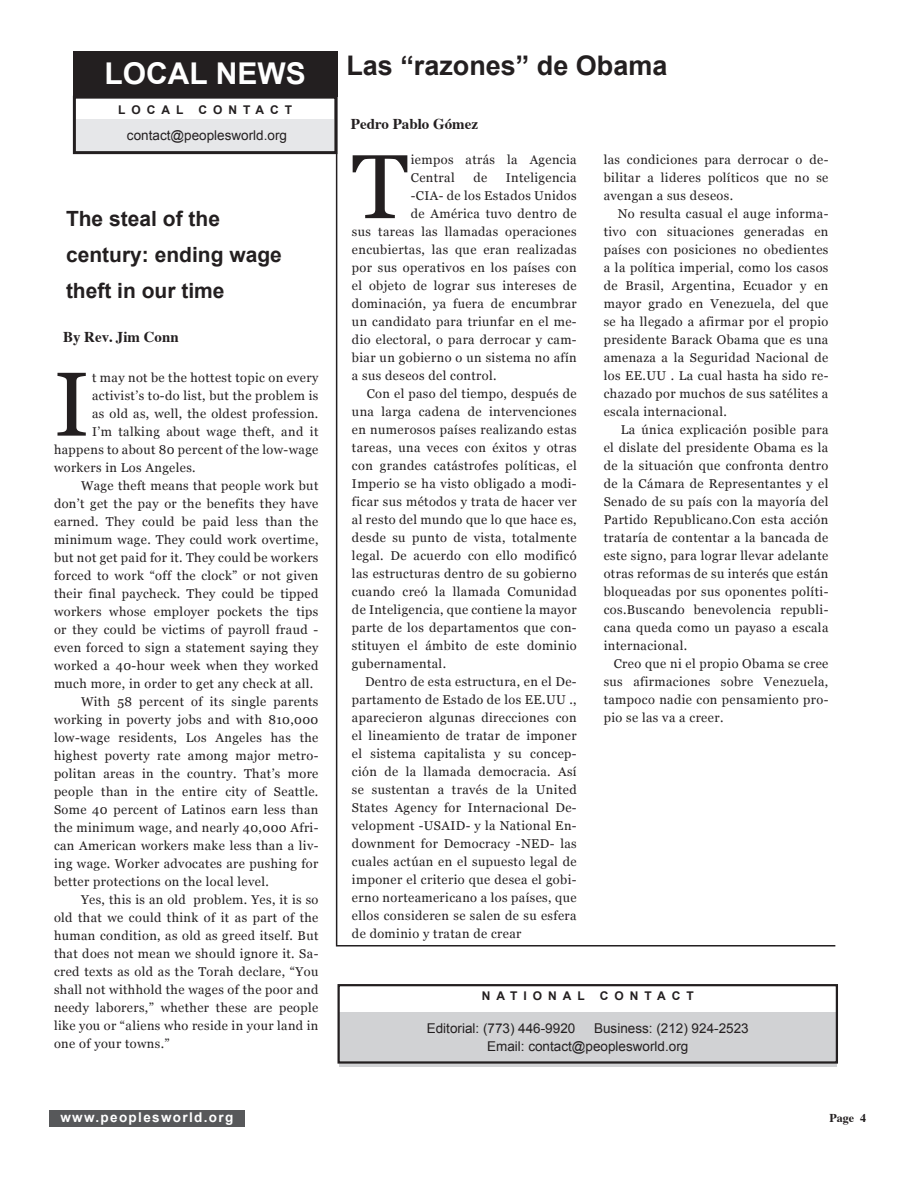
<style>
.page{position:relative;width:918px;height:1188px;background:#fff}
.page>*{position:absolute;margin:0;border:0;box-sizing:border-box;transform-origin:0 0}
.caps_paragraph{font:90.75px "Georgia";color:#231f20}
.t1{font:700 30px "Arial";color:#fff}
.title_arial-small{font:700 27px "Arial";color:#231f20}
.title_arial-small-2{font:700 21px/36px "Arial";color:#231f20}
.by_line{font:700 15px "Times";color:#231f20}
.t2{font:13.5px/18px "Arial";color:#231f20}
.t3{font:700 13.5px "Arial";letter-spacing:.1em;color:#fff}
.body-text{font:12.75px/18px "Georgia";letter-spacing:.03em;color:#231f20;text-align:justify}
.caps_paragraph-2{font:12.75px/18px "Georgia";letter-spacing:.03em;color:#231f20}
.quote{font:700 12px "Arial";letter-spacing:.5em;color:#231f20}
.by_line-2{font:700 12px "Times";color:#231f20}
</style>
<div class="page">
<hr style="left:336px;top:81px;width:1px;height:864px;background:#231f20">
<hr style="left:336px;top:945px;width:499px;height:2px;background:#231f20">
<div style="left:73px;top:51px;width:264px;height:45px;background:#231f20"></div>
<div style="left:49px;top:1110px;width:196px;height:17px;background:#57585a"></div>
<div style="left:76px;top:119px;width:258px;height:34px;background:#e6e7e9"></div>
<div style="left:73px;top:96px;width:264px;height:58px;border:3px solid #231f20"></div>
<div style="left:339px;top:1012px;width:498px;height:54px;background:#d1d2d4"></div>
<div style="left:338px;top:984px;width:500px;height:80px;border:2px solid #231f20"></div>
<p class="t1" style="left:105px;top:53px;width:203px">LOCAL NEWS</p>
<p class="title_arial-small" style="left:346px;top:48px;width:323px">Las “razones” de Obama</p>
<p class="quote" style="left:118px;top:102px;width:67px">LOCAL</p>
<p class="quote" style="left:198px;top:102px;width:95px">CONTACT</p>
<p class="t2" style="left:127px;top:126px;width:162px">contact@peoplesworld.org</p>
<p class="title_arial-small-2" style="left:66px;top:201px;width:156px">The steal of the</p>
<p class="title_arial-small-2" style="left:66px;top:237px;width:217px">century: ending wage theft in our time</p>
<p class="by_line" style="left:63px;top:322px;width:117px">By Rev. Jim Conn</p>
<p class="caps_paragraph" style="left:54px;top:349px;width:37px">I</p>
<p class="caps_paragraph-2" style="left:92px;top:369px;width:228px">t may not be the hottest topic on every</p>
<p class="caps_paragraph-2" style="left:92px;top:387px;width:228px">activist’s to-do list, but the problem is</p>
<p class="caps_paragraph-2" style="left:92px;top:405px;width:228px">as old as, well, the oldest profession.</p>
<p class="caps_paragraph-2" style="left:92px;top:423px;width:228px">I’m talking about wage theft, and it</p>
<p class="caps_paragraph-2" style="left:54px;top:441px;width:266px">happens to about 80 percent of the low-wage</p>
<p class="caps_paragraph-2" style="left:54px;top:459px;width:143px">workers in Los Angeles.</p>
<p class="body-text" style="left:54px;top:477px;width:266px;text-indent:27px">Wage theft means that people work but don’t get the pay or the benefits they have earned. They could be paid less than the minimum wage. They could work overtime, but not get paid for it. They could be workers forced to work “off the clock” or not given their final paycheck. They could be tipped workers whose employer pockets the tips or they could be victims of payroll fraud - even forced to sign a statement saying they worked a 40-hour week when they worked much more, in order to get any check at all.</p>
<p class="body-text" style="left:54px;top:693px;width:266px;text-indent:27px">With 58 percent of its single parents working in poverty jobs and with 810,000 low-wage residents, Los Angeles has the highest poverty rate among major metro&shy;politan areas in the country. That’s more people than in the entire city of Seattle.<br>Some 40 percent of Latinos earn less than the minimum wage, and nearly 40,000 Afri&shy;can American workers make less than a liv&shy;ing wage. Worker advocates are pushing for better protections on the local level.</p>
<p class="body-text" style="left:54px;top:891px;width:266px;text-indent:27px">Yes, this is an old problem. Yes, it is so old that we could think of it as part of the human condition, as old as greed itself. But that does not mean we should ignore it. Sa&shy;cred texts as old as the Torah declare, “You shall not withhold the wages of the poor and needy laborers,” whether these are people like you or “aliens who reside in your land in one of your towns.”</p>
<p class="t3" style="left:60px;top:1109px;width:174px">www.peoplesworld.org</p>
<p class="by_line" style="left:351px;top:109px;width:129px">Pedro Pablo Gómez</p>
<p class="caps_paragraph" style="left:352px;top:132px;width:58px">T</p>
<p class="caps_paragraph-2" style="left:411px;top:151px;width:167px">iempos atrás la Agencia<br>Central</p>
<p class="caps_paragraph-2" style="left:473px;top:169px;width:15px">de</p>
<p class="caps_paragraph-2" style="left:506px;top:169px;width:72px">Inteligencia</p>
<p class="caps_paragraph-2" style="left:411px;top:187px;width:167px">-CIA- de los Estados Unidos</p>
<p class="caps_paragraph-2" style="left:411px;top:205px;width:167px">de América tuvo dentro de</p>
<p class="caps_paragraph-2" style="left:352px;top:223px;width:226px">sus tareas las llamadas operaciones</p>
<p class="caps_paragraph-2" style="left:352px;top:241px;width:226px">encubiertas, las que eran realizadas</p>
<p class="caps_paragraph-2" style="left:352px;top:259px;width:226px">por sus operativos en los países con</p>
<p class="caps_paragraph-2" style="left:352px;top:277px;width:226px">el objeto de lograr sus intereses de</p>
<p class="caps_paragraph-2" style="left:352px;top:295px;width:226px">dominación, ya fuera de encumbrar</p>
<p class="caps_paragraph-2" style="left:352px;top:313px;width:226px">un candidato para triunfar en el me-</p>
<p class="caps_paragraph-2" style="left:352px;top:331px;width:226px">dio electoral, o para derrocar y cam-</p>
<p class="caps_paragraph-2" style="left:352px;top:349px;width:226px">biar un gobierno o un sistema no afín</p>
<p class="caps_paragraph-2" style="left:352px;top:367px;width:146px">a sus deseos del control.</p>
<p class="body-text" style="left:352px;top:385px;width:226px;text-indent:15px">Con el paso del tiempo, después de una larga cadena de intervenciones en numerosos países realizando estas tareas, una veces con éxitos y otras con grandes catástrofes políticas, el Imperio se ha visto obligado a modi&shy;ficar sus métodos y trata de hacer ver al resto del mundo que lo que hace es, desde su punto de vista, totalmente legal. De acuerdo con ello modificó las estructuras dentro de su gobierno cuando creó la llamada Comunidad de Inteligencia, que contiene la mayor parte de los departamentos que con&shy;stituyen el ámbito de este dominio gubernamental.</p>
<p class="body-text" style="left:352px;top:673px;width:226px;text-indent:13px">Dentro de esta estructura, en el De&shy;partamento de Estado de los EE.UU ., aparecieron algunas direcciones con el lineamiento de tratar de imponer el sistema capitalista y su concep&shy;ción de la llamada democracia. Así se sustentan a través de la United States Agency for Internacional De&shy;velopment -USAID- y la National En&shy;downment for Democracy -NED- las cuales actúan en el supuesto legal de imponer el criterio que desea el gobi&shy;erno norteamericano a los países, que ellos consideren se salen de su esfera de dominio y tratan de crear</p>
<p class="body-text" style="left:604px;top:151px;width:226px">las condiciones para derrocar o de&shy;bilitar a lideres políticos que no se avengan a sus deseos.</p>
<p class="body-text" style="left:604px;top:205px;width:226px;text-indent:14px">No resulta casual el auge informa&shy;tivo con situaciones generadas en países con posiciones no obedientes a la política imperial, como los casos de Brasil, Argentina, Ecuador y en mayor grado en Venezuela, del que se ha llegado a afirmar por el propio presidente Barack Obama que es una amenaza a la Seguridad Nacional de los EE.UU . La cual hasta ha sido re&shy;chazado por muchos de sus satélites a escala internacional.</p>
<p class="body-text" style="left:604px;top:421px;width:226px;text-indent:17px">La única explicación posible para el dislate del presidente Obama es la de la situación que confronta dentro de la Cámara de Representantes y el Senado de su país con la mayoría del Partido Republicano.Con esta acción trataría de contentar a la bancada de este signo, para lograr llevar adelante otras reformas de su interés que están bloqueadas por sus oponentes políti&shy;cos.Buscando benevolencia republi&shy;cana queda como un payaso a escala internacional.</p>
<p class="body-text" style="left:604px;top:655px;width:226px;text-indent:10px">Creo que ni el propio Obama se cree sus afirmaciones sobre Venezuela, tampoco nadie con pensamiento pro&shy;pio se las va a creer.</p>
<p class="quote" style="left:482px;top:988px;width:105px">NATIONAL</p>
<p class="quote" style="left:600px;top:988px;width:95px">CONTACT</p>
<p class="t2" style="left:427px;top:1019px;width:150px">Editorial: (773) 446-9920</p>
<p class="t2" style="left:487px;top:1019px;width:263px;text-indent:107px">Business: (212) 924-2523<br>Email: contact@peoplesworld.org</p>
<p class="by_line-2" style="left:829px;top:1106px;width:38px">Page 4</p>
</div>
